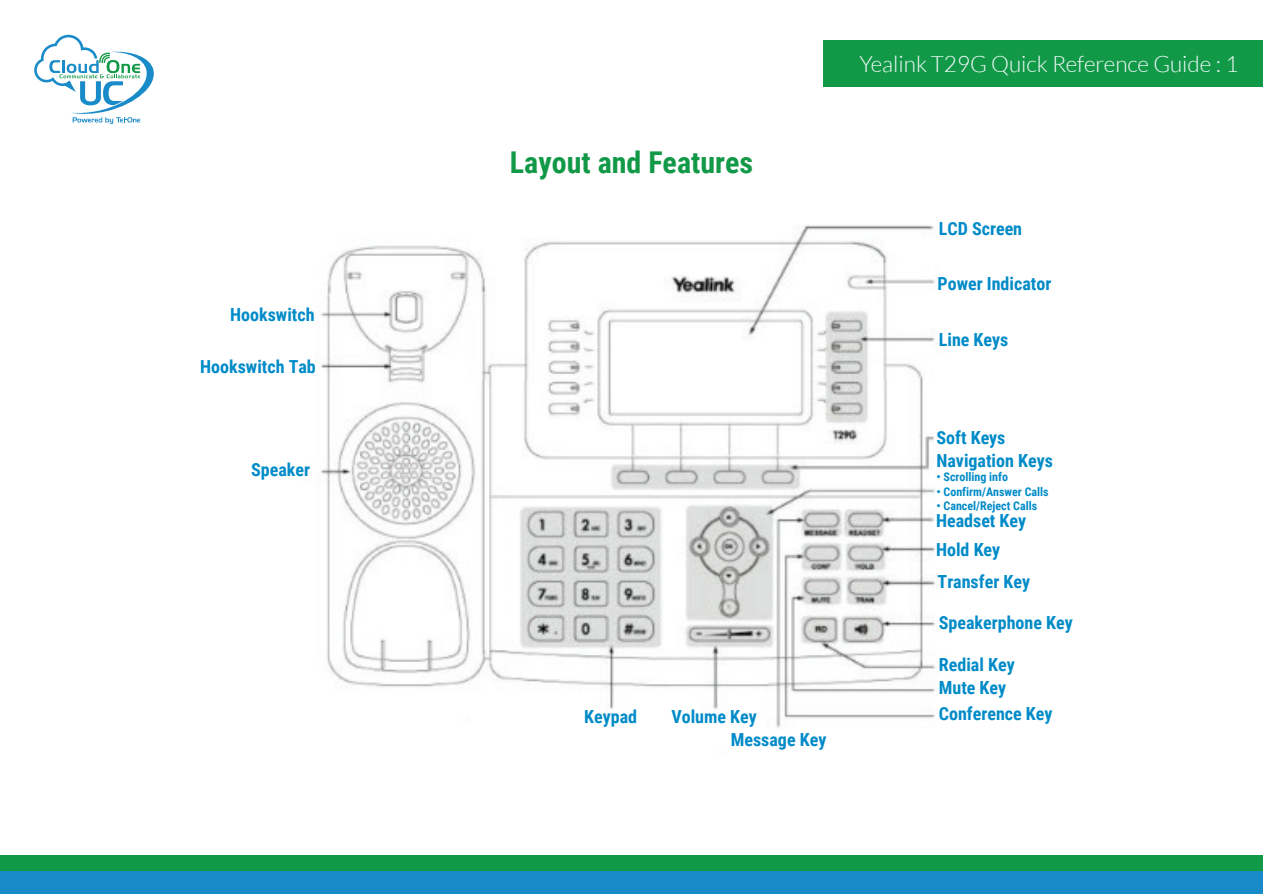
<style>
.page{position:relative;width:1263px;height:894px;background:#fff}
.page>*{position:absolute;margin:0;border:0;box-sizing:border-box;transform-origin:0 0}
.t1{font:700 30px "Roboto Condensed";color:#129948}
.t2{font:300 22.5px "Lato";color:#f4fbfc}
.t3{font:700 18px/22.6px "Roboto Condensed";color:#008bc8}
.t4{font:700 12px "Roboto Condensed";color:#008bc8}
</style>
<div class="page">
<div style="left:824px;top:40px;width:439px;height:46px;background:#129948"></div>
<div style="left:0;top:870px;width:1263px;height:23px;background:#1a8bc9"></div>
<div style="left:0;top:854px;width:1263px;height:16px;background:#129948"></div>
<svg style="left:34px;top:35px;width:120px;height:89px"></svg>
<img style="left:321px;top:225px;width:617px;height:503px">
<p class="t3" style="left:230px;top:302px;width:86px">Hookswitch</p>
<p class="t3" style="left:200px;top:355px;width:117px">Hookswitch Tab</p>
<p class="t3" style="left:251px;top:457px;width:60px">Speaker</p>
<h1 class="t1" style="left:510px;top:141px;width:245px">Layout and Features</h1>
<p class="t3" style="left:584px;top:703px;width:54px">Keypad</p>
<p class="t3" style="left:671px;top:703px;width:87px">Volume Key</p>
<p class="t3" style="left:731px;top:727px;width:97px">Message Key</p>
<p class="t2" style="left:859px;top:52px;width:380px">Yealink T29G Quick Reference Guide : 1</p>
<p class="t3" style="left:939px;top:217px;width:85px">LCD Screen</p>
<p class="t3" style="left:937px;top:271px;width:115px">Power Indicator</p>
<p class="t3" style="left:939px;top:327px;width:71px">Line Keys</p>
<p class="t3" style="left:936px;top:425px;width:118px">Soft Keys<br>Navigation Keys</p>
<p class="t4" style="left:936px;top:468px;width:73px">• Scrolling info</p>
<p class="t4" style="left:936px;top:483px;width:114px">• Confirm/Answer Calls</p>
<p class="t4" style="left:936px;top:497px;width:102px">• Cancel/Reject Calls</p>
<p class="t3" style="left:936px;top:505px;width:92px;line-height:29px">Headset Key<br>Hold Key</p>
<p class="t3" style="left:937px;top:569px;width:94px">Transfer Key</p>
<p class="t3" style="left:939px;top:610px;width:135px">Speakerphone Key</p>
<p class="t3" style="left:939px;top:653px;width:77px">Redial Key<br>Mute Key</p>
<p class="t3" style="left:939px;top:700px;width:115px">Conference Key</p>
</div>
